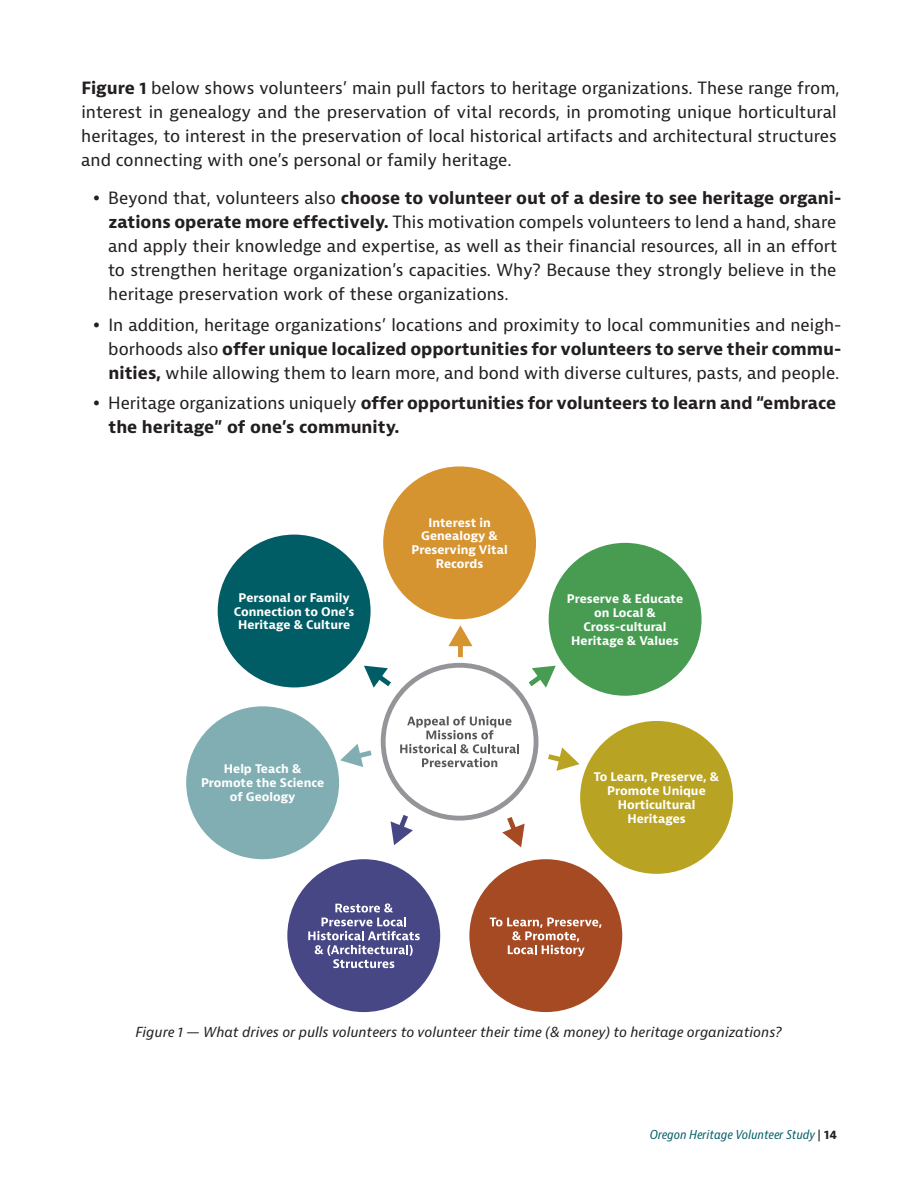
<style>
.page{position:relative;width:918px;height:1188px;background:#fff}
.page>*{position:absolute;margin:0;border:0;box-sizing:border-box;transform-origin:0 0}
.Copy{font:16.5px/24px "Bernina Sans";color:#231f20}
.t1{font:700 16.5px/24px "Bernina Sans";color:#231f20}
.Chart_Text{font:italic 13.5px "Bernina Sans";color:#231f20}
.t2{font:italic condensed 12px "Bernina Sans";color:#005c66}
.t3{font:700 11.55px/14px "Bernina Sans";color:#fff;text-align:center}
.s1{font-weight:700}
.s2{font-weight:400}
.s3{font-style:normal;font-stretch:normal;color:#231f20}
.s4{font-weight:700;font-style:normal;font-stretch:normal;color:#231f20}
</style>
<div class="page">
<div style="left:381px;top:663px;width:157px;height:158px;border:5px solid #939598;border-radius:50%"></div>
<div style="left:383px;top:466px;width:153px;height:153px;background:#d69431;border-radius:50%"></div>
<div style="left:549px;top:543px;width:153px;height:153px;background:#479c52;border-radius:50%"></div>
<div style="left:580px;top:721px;width:153px;height:153px;background:#b8a323;border-radius:50%"></div>
<div style="left:469px;top:859px;width:153px;height:153px;background:#a64a23;border-radius:50%"></div>
<div style="left:218px;top:535px;width:153px;height:152px;background:#005d65;border-radius:50%"></div>
<div style="left:186px;top:706px;width:153px;height:153px;background:#80aeb2;border-radius:50%"></div>
<div style="left:287px;top:859px;width:153px;height:153px;background:#484786;border-radius:50%"></div>
<svg style="left:400px;top:716px;width:119px;height:51px"></svg>
<svg style="left:490px;top:917px;width:112px;height:39px"></svg>
<svg style="left:308px;top:903px;width:112px;height:65px"></svg>
<div style="left:458px;top:643px;width:5px;height:14px;background:#d69431"></div>
<svg style="left:448px;top:625px;width:24px;height:21px"></svg>
<svg style="left:528px;top:666px;width:28px;height:22px"></svg>
<svg style="left:548px;top:747px;width:32px;height:24px"></svg>
<svg style="left:502px;top:817px;width:23px;height:30px"></svg>
<svg style="left:364px;top:666px;width:27px;height:22px"></svg>
<svg style="left:340px;top:744px;width:32px;height:23px"></svg>
<svg style="left:391px;top:815px;width:22px;height:30px"></svg>
<p class="Copy" style="left:81px;top:77px;width:760px"><span class="s1">Figure 1</span> below shows volunteers’ main pull factors to heritage organizations. These range from, interest in genealogy and the preservation of vital records, in promoting unique horticultural heritages, to interest in the preservation of local historical artifacts and architectural structures and connecting with one’s personal or family heritage.</p>
<p class="Copy" style="left:108px;top:186px;width:735px">Beyond that, volunteers also <span class="s1">choose to volunteer out of a desire to see heritage organi&shy;zations operate more effectively.</span> This motivation compels volunteers to lend a hand, share and apply their knowledge and expertise, as well as their financial resources, all in an effort to strengthen heritage organization’s capacities. Why? Because they strongly believe in the heritage preservation work of these organizations.</p>
<p class="Copy" style="left:108px;top:313px;width:735px;text-align:justify">In addition, heritage organizations’ locations and proximity to local communities and neigh&shy;borhoods also <span class="s1">offer unique localized opportunities for volunteers to serve their commu&shy;nities,</span> while allowing them to learn more, and bond with diverse cultures, pasts, and people.</p>
<p class="t1" style="left:108px;top:392px;width:730px"><span class="s2">Heritage organizations uniquely</span> offer opportunities for volunteers to learn and “embrace the heritage” of one’s community.</p>
<p class="t3" style="left:234px;top:591px;width:122px">Personal or Family<br>Connection to One’s<br>Heritage &amp; Culture</p>
<p class="t3" style="left:201px;top:762px;width:125px">Help Teach &amp;<br>Promote the Science of Geology</p>
<p class="t3" style="left:412px;top:516px;width:98px">Interest in<br>Genealogy &amp;<br>Preserving Vital<br>Records</p>
<p class="t3" style="left:567px;top:592px;width:118px">Preserve &amp; Educate on Local &amp;<br>Cross-cultural<br>Heritage &amp; Values</p>
<p class="t3" style="left:594px;top:770px;width:126px">To Learn, Preserve, &amp;<br>Promote Unique<br>Horticultural<br>Heritages</p>
<p class="Chart_Text" style="left:135px;top:1023px;width:648px">Figure 1 — What drives or pulls volunteers to volunteer their time (&amp; money) to heritage organizations?</p>
<p class="t2" style="left:650px;top:1128px;width:189px">Oregon Heritage Volunteer Study <span class="s3">|</span> <span class="s4">14</span></p>
</div>
